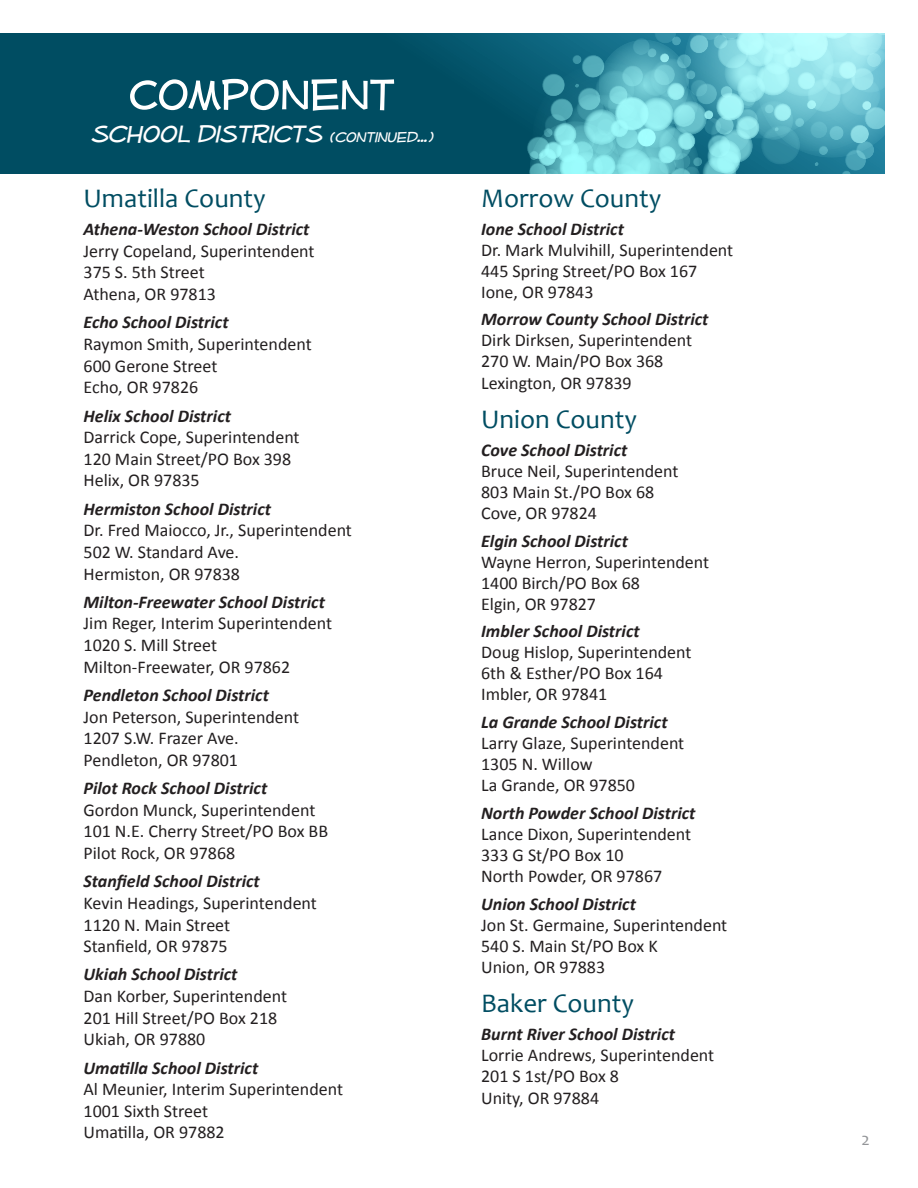
<style>
.page{position:relative;width:918px;height:1188px;background:#fff}
.page>*{position:absolute;margin:0;border:0;box-sizing:border-box;transform-origin:0 0}
.Title_Text{font:54px "Mufferaw Free";color:#fff}
.Title_Text-2{font:italic 30px "Mufferaw Free";color:#fff}
.t1{font:27px "Candara";color:#004d62}
.t2{font:18px "Calibri";color:#231f20}
.t3{font:italic 700 18px "Calibri";color:#231f20}
.Page_Number{font:18px "Candara";color:#939598}
.s1{font-size:18px}
</style>
<div class="page">
<svg style="left:0;top:34px;width:884px;height:140px;background:#28788a"></svg>
<p class="Title_Text" style="left:129px;top:67px;width:268px">Component</p>
<p class="Title_Text-2" style="left:91px;top:119px;width:347px">school districts <span class="s1">(continued...)</span></p>
<p class="t1" style="left:84px;top:181px;width:184px">Umatilla County</p>
<p class="t3" style="left:84px;top:218px;width:227px">Athena-Weston School District</p>
<p class="t2" style="left:84px;top:240px;width:233px">Jerry Copeland, Superintendent</p>
<p class="t2" style="left:84px;top:261px;width:123px">375 S. 5th Street</p>
<p class="t2" style="left:84px;top:283px;width:134px">Athena, OR 97813</p>
<p class="t3" style="left:84px;top:311px;width:147px">Echo School District</p>
<p class="t2" style="left:84px;top:333px;width:230px">Raymon Smith, Superintendent</p>
<p class="t2" style="left:84px;top:354px;width:135px">600 Gerone Street</p>
<p class="t2" style="left:84px;top:376px;width:116px">Echo, OR 97826</p>
<p class="t3" style="left:84px;top:404px;width:149px">Helix School District</p>
<p class="t2" style="left:84px;top:426px;width:218px">Darrick Cope, Superintendent</p>
<p class="t2" style="left:84px;top:447px;width:209px">120 Main Street/PO Box 398</p>
<p class="t2" style="left:84px;top:469px;width:118px">Helix, OR 97835</p>
<p class="t3" style="left:84px;top:497px;width:189px">Hermiston School District</p>
<p class="t2" style="left:84px;top:519px;width:270px">Dr. Fred Maiocco, Jr., Superintendent</p>
<p class="t2" style="left:84px;top:541px;width:157px">502 W. Standard Ave.</p>
<p class="t2" style="left:84px;top:562px;width:158px">Hermiston, OR 97838</p>
<p class="t3" style="left:84px;top:590px;width:243px">Milton-Freewater School District</p>
<p class="t2" style="left:84px;top:612px;width:250px">Jim Reger, Interim Superintendent</p>
<p class="t2" style="left:84px;top:634px;width:135px">1020 S. Mill Street</p>
<p class="t2" style="left:84px;top:655px;width:208px">Milton-Freewater, OR 97862</p>
<p class="t3" style="left:84px;top:684px;width:187px">Pendleton School District</p>
<p class="t2" style="left:84px;top:705px;width:217px">Jon Peterson, Superintendent</p>
<p class="t2" style="left:84px;top:727px;width:157px">1207 S.W. Frazer Ave.</p>
<p class="t2" style="left:84px;top:748px;width:156px">Pendleton, OR 97801</p>
<p class="t3" style="left:84px;top:777px;width:185px">Pilot Rock School District</p>
<p class="t2" style="left:84px;top:798px;width:233px">Gordon Munck, Superintendent</p>
<p class="t2" style="left:84px;top:820px;width:246px">101 N.E. Cherry Street/PO Box BB</p>
<p class="t2" style="left:84px;top:842px;width:153px">Pilot Rock, OR 97868</p>
<p class="t3" style="left:84px;top:870px;width:178px">Stanfield School District</p>
<p class="t2" style="left:84px;top:892px;width:235px">Kevin Headings, Superintendent</p>
<p class="t2" style="left:84px;top:913px;width:148px">1120 N. Main Street</p>
<p class="t2" style="left:84px;top:935px;width:146px">Stanfield, OR 97875</p>
<p class="t3" style="left:84px;top:963px;width:155px">Ukiah School District</p>
<p class="t2" style="left:84px;top:985px;width:205px">Dan Korber, Superintendent</p>
<p class="t2" style="left:84px;top:1006px;width:195px">201 Hill Street/PO Box 218</p>
<p class="t2" style="left:84px;top:1028px;width:123px">Ukiah, OR 97880</p>
<p class="t3" style="left:84px;top:1056px;width:176px">Umatilla School District</p>
<p class="t2" style="left:84px;top:1078px;width:261px">Al Meunier, Interim Superintendent</p>
<p class="t2" style="left:84px;top:1099px;width:126px">1001 Sixth Street</p>
<p class="t2" style="left:84px;top:1121px;width:143px">Umatilla, OR 97882</p>
<p class="t1" style="left:481px;top:181px;width:182px">Morrow County</p>
<p class="t3" style="left:481px;top:217px;width:144px">Ione School District</p>
<p class="t2" style="left:481px;top:238px;width:254px">Dr. Mark Mulvihill, Superintendent</p>
<p class="t2" style="left:481px;top:259px;width:218px">445 Spring Street/PO Box 167</p>
<p class="t2" style="left:481px;top:280px;width:114px">Ione, OR 97843</p>
<p class="t3" style="left:481px;top:308px;width:229px">Morrow County School District</p>
<p class="t2" style="left:481px;top:329px;width:213px">Dirk Dirksen, Superintendent</p>
<p class="t2" style="left:481px;top:350px;width:184px">270 W. Main/PO Box 368</p>
<p class="t2" style="left:481px;top:372px;width:152px">Lexington, OR 97839</p>
<p class="t1" style="left:481px;top:402px;width:157px">Union County</p>
<p class="t3" style="left:481px;top:439px;width:148px">Cove School District</p>
<p class="t2" style="left:481px;top:460px;width:199px">Bruce Neil, Superintendent</p>
<p class="t2" style="left:481px;top:481px;width:175px">803 Main St./PO Box 68</p>
<p class="t2" style="left:481px;top:502px;width:117px">Cove, OR 97824</p>
<p class="t3" style="left:481px;top:529px;width:148px">Elgin School District</p>
<p class="t2" style="left:481px;top:550px;width:230px">Wayne Herron, Superintendent</p>
<p class="t2" style="left:481px;top:571px;width:160px">1400 Birch/PO Box 68</p>
<p class="t2" style="left:481px;top:592px;width:116px">Elgin, OR 97827</p>
<p class="t3" style="left:481px;top:620px;width:160px">Imbler School District</p>
<p class="t2" style="left:481px;top:641px;width:212px">Doug Hislop, Superintendent</p>
<p class="t2" style="left:481px;top:662px;width:183px">6th &amp; Esther/PO Box 164</p>
<p class="t2" style="left:481px;top:683px;width:128px">Imbler, OR 97841</p>
<p class="t3" style="left:481px;top:711px;width:188px">La Grande School District</p>
<p class="t2" style="left:481px;top:732px;width:205px">Larry Glaze, Superintendent</p>
<p class="t2" style="left:481px;top:753px;width:113px">1305 N. Willow</p>
<p class="t2" style="left:481px;top:774px;width:155px">La Grande, OR 97850</p>
<p class="t3" style="left:481px;top:802px;width:216px">North Powder School District</p>
<p class="t2" style="left:481px;top:823px;width:212px">Lance Dixon, Superintendent</p>
<p class="t2" style="left:481px;top:844px;width:144px">333 G St/PO Box 10</p>
<p class="t2" style="left:481px;top:865px;width:183px">North Powder, OR 97867</p>
<p class="t3" style="left:481px;top:892px;width:156px">Union School District</p>
<p class="t2" style="left:481px;top:913px;width:248px">Jon St. Germaine, Superintendent</p>
<p class="t2" style="left:481px;top:934px;width:178px">540 S. Main St/PO Box K</p>
<p class="t2" style="left:481px;top:956px;width:126px">Union, OR 97883</p>
<p class="t1" style="left:481px;top:987px;width:154px">Baker County</p>
<p class="t3" style="left:481px;top:1023px;width:195px">Burnt River School District</p>
<p class="t2" style="left:481px;top:1044px;width:235px">Lorrie Andrews, Superintendent</p>
<p class="t2" style="left:481px;top:1065px;width:139px">201 S 1st/PO Box 8</p>
<p class="t2" style="left:481px;top:1086px;width:119px">Unity, OR 97884</p>
<p class="Page_Number" style="left:861px;top:1128px;width:10px">2</p>
</div>
